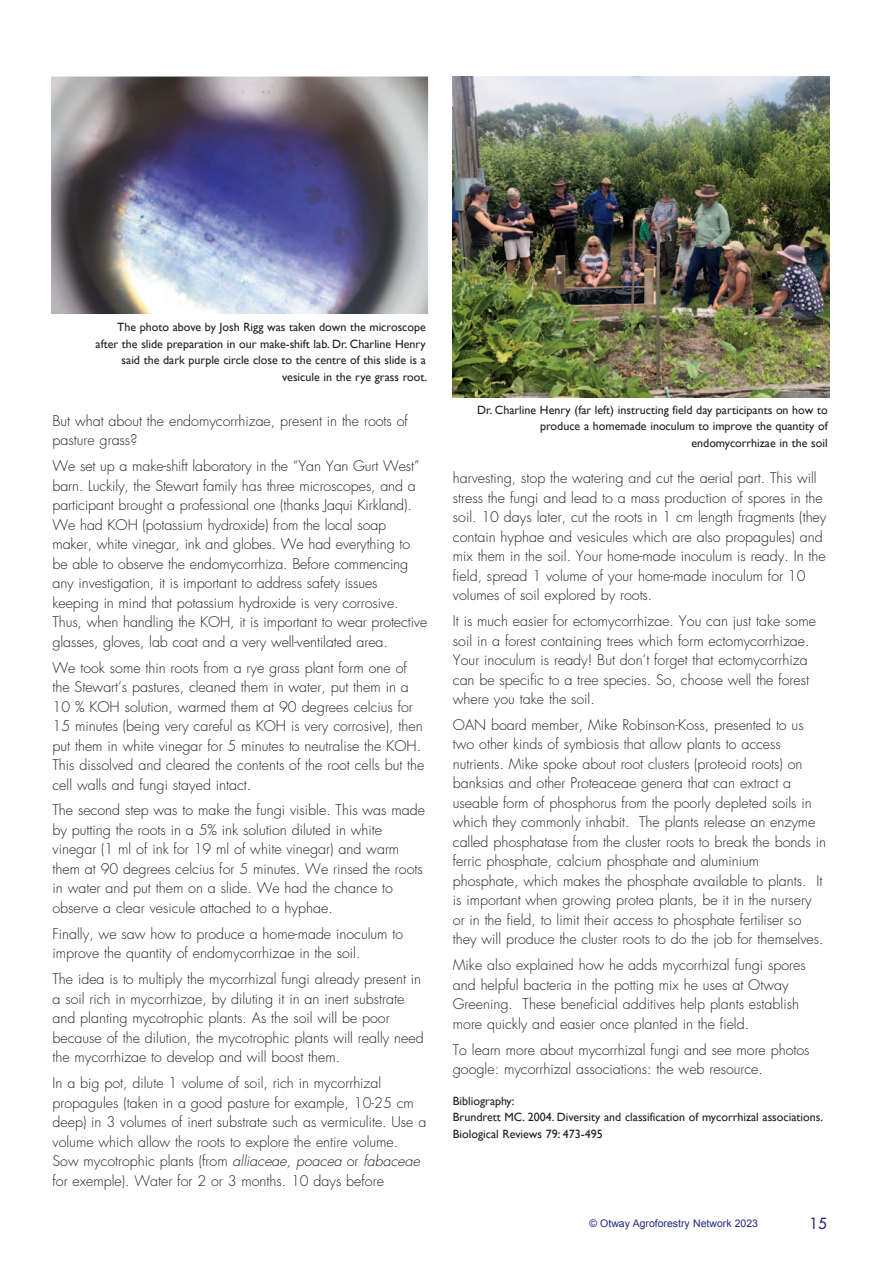
<style>
.page{position:relative;width:893px;height:1263px;background:#fff}
.page>*{position:absolute;margin:0;border:0;box-sizing:border-box;transform-origin:0 0}
.t1{font:500 15px "Futura Std";color:#292780}
.t2{font:300 14.25px/19.5px "Futura Std";color:#231f20}
.t3{font:12px/16.5px "Gill Sans";color:#231f20;text-align:right}
.t4{font:10.5px "Arial";color:#292780}
.s1{font-style:italic}
</style>
<div class="page">
<img style="left:51px;top:77px;width:377px;height:236px">
<img style="left:453px;top:77px;width:376px;height:320px">
<p class="t3" style="left:96px;top:319px;width:333px">The photo above by Josh Rigg was taken down the microscope after the slide preparation in our make-shift lab. Dr. Charline Henry said the dark purple circle close to the centre of this slide is a vesicule in the rye grass root.</p>
<p class="t2" style="left:53px;top:412px;width:357px">But what about the endomycorrhizae, present in the roots of pasture grass?</p>
<p class="t2" style="left:53px;top:457px;width:376px">We set up a make-shift laboratory in the “Yan Yan Gurt West” barn. Luckily, the Stewart family has three microscopes, and a participant brought a professional one (thanks Jaqui Kirkland).<br>We had KOH (potassium hydroxide) from the local soap maker, white vinegar, ink and globes. We had everything to be able to observe the endomycorrhiza. Before commencing any investigation, it is important to address safety issues keeping in mind that potassium hydroxide is very corrosive.<br>Thus, when handling the KOH, it is important to wear protective glasses, gloves, lab coat and a very well-ventilated area.</p>
<p class="t2" style="left:53px;top:659px;width:373px">We took some thin roots from a rye grass plant form one of the Stewart’s pastures, cleaned them in water, put them in a 10 % KOH solution, warmed them at 90 degrees celcius for 15 minutes (being very careful as KOH is very corrosive), then put them in white vinegar for 5 minutes to neutralise the KOH.<br>This dissolved and cleared the contents of the root cells but the cell walls and fungi stayed intact.</p>
<p class="t2" style="left:53px;top:802px;width:374px">The second step was to make the fungi visible. This was made by putting the roots in a 5% ink solution diluted in white vinegar (1 ml of ink for 19 ml of white vinegar) and warm them at 90 degrees celcius for 5 minutes. We rinsed the roots in water and put them on a slide. We had the chance to observe a clear vesicule attached to a hyphae.</p>
<p class="t2" style="left:53px;top:925px;width:352px">Finally, we saw how to produce a home-made inoculum to improve the quantity of endomycorrhizae in the soil.</p>
<p class="t2" style="left:53px;top:970px;width:373px">The idea is to multiply the mycorrhizal fungi already present in a soil rich in mycorrhizae, by diluting it in an inert substrate and planting mycotrophic plants. As the soil will be poor because of the dilution, the mycotrophic plants will really need the mycorrhizae to develop and will boost them.</p>
<p class="t2" style="left:53px;top:1074px;width:375px">In a big pot, dilute 1 volume of soil, rich in mycorrhizal propagules (taken in a good pasture for example, 10-25 cm deep) in 3 volumes of inert substrate such as vermiculite. Use a volume which allow the roots to explore the entire volume.<br>Sow mycotrophic plants (from <span class="s1">alliaceae, poacea</span> or <span class="s1">fabaceae </span>for exemple). Water for 2 or 3 months. 10 days before</p>
<p class="t3" style="left:477px;top:402px;width:352px">Dr. Charline Henry (far left) instructing field day participants on how to produce a homemade inoculum to improve the quantity of endomycorrhizae in the soil</p>
<p class="t2" style="left:453px;top:469px;width:375px">harvesting, stop the watering and cut the aerial part. This will stress the fungi and lead to a mass production of spores in the soil. 10 days later, cut the roots in 1 cm length fragments (they contain hyphae and vesicules which are also propagules) and mix them in the soil. Your home-made inoculum is ready. In the field, spread 1 volume of your home-made inoculum for 10 volumes of soil explored by roots.</p>
<p class="t2" style="left:453px;top:612px;width:365px">It is much easier for ectomycorrhizae. You can just take some soil in a forest containing trees which form ectomycorrhizae.<br>Your inoculum is ready! But don’t forget that ectomycorrhiza can be specific to a tree species. So, choose well the forest where you take the soil.</p>
<p class="t2" style="left:453px;top:716px;width:375px">OAN board member, Mike Robinson-Koss, presented to us two other kinds of symbiosis that allow plants to access nutrients. Mike spoke about root clusters (proteoid roots) on banksias and other Proteaceae genera that can extract a useable form of phosphorus from the poorly depleted soils in which they commonly inhabit. The plants release an enzyme called phosphatase from the cluster roots to break the bonds in ferric phosphate, calcium phosphate and aluminium phosphate, which makes the phosphate available to plants. It is important when growing protea plants, be it in the nursery or in the field, to limit their access to phosphate fertiliser so they will produce the cluster roots to do the job for themselves.</p>
<p class="t2" style="left:453px;top:956px;width:354px">Mike also explained how he adds mycorrhizal fungi spores and helpful bacteria in the potting mix he uses at Otway Greening. These beneficial additives help plants establish more quickly and easier once planted in the field.</p>
<p class="t2" style="left:453px;top:1041px;width:358px">To learn more about mycorrhizal fungi and see more photos google: mycorrhizal associations: the web resource.</p>
<p class="t3" style="left:453px;top:1092px;width:63px">Bibliography:</p>
<p class="t3" style="left:453px;top:1109px;width:372px">Brundrett MC. 2004. Diversity and classification of mycorrhizal associations.</p>
<p class="t3" style="left:453px;top:1125px;width:151px">Biological Reviews 79: 473-495</p>
<p class="t4" style="left:589px;top:1218px;width:170px">© Otway Agroforestry Network 2023</p>
<p class="t1" style="left:809px;top:1216px;width:19px">15</p>
</div>
